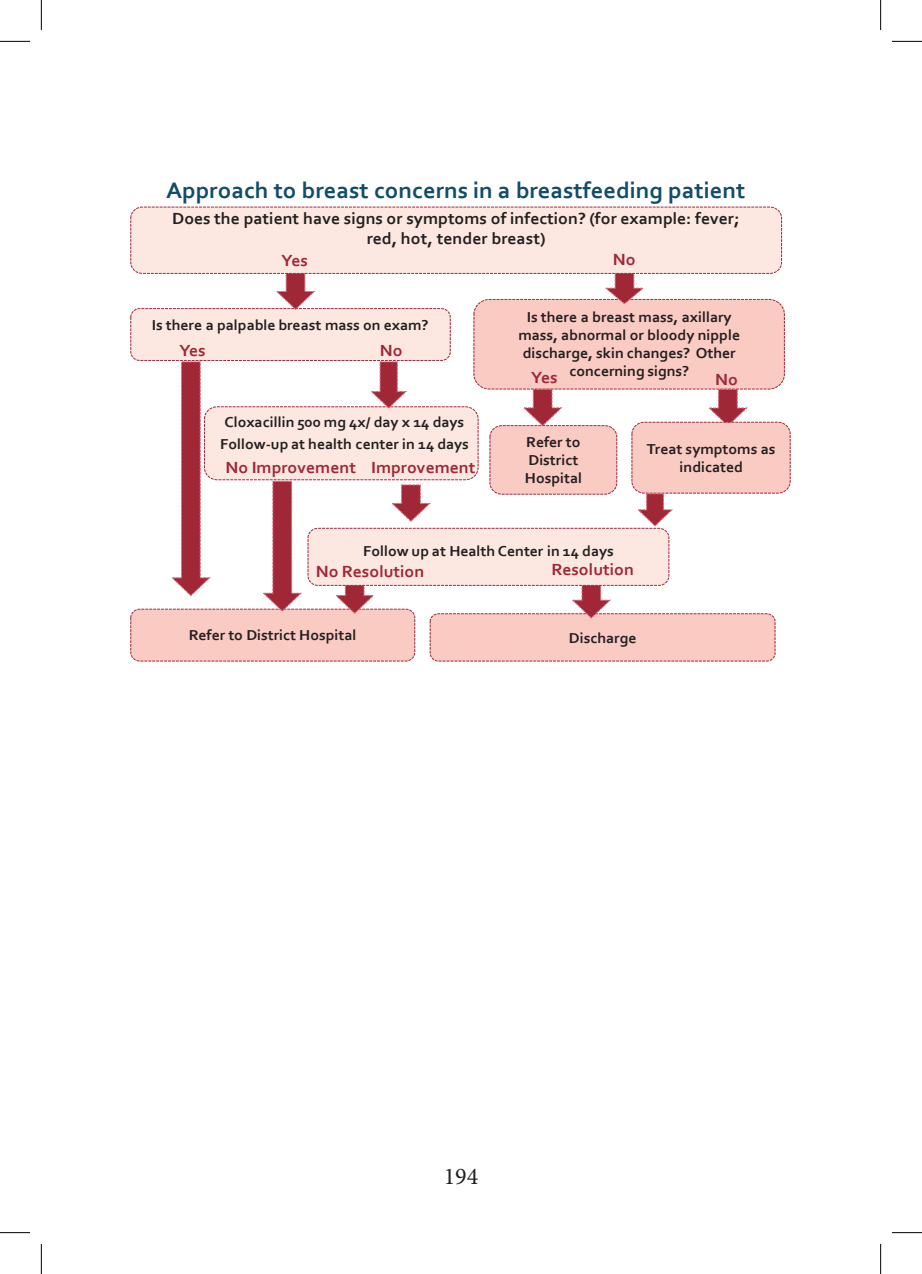
<style>
.page{position:relative;width:922px;height:1274px;background:#fff}
.page>*{position:absolute;margin:0;border:0;box-sizing:border-box;transform-origin:0 0}
.t1{font:24px "Minion Pro";color:#231f20}
.t2{font:700 23.4px "Corbel";color:#114c6b;scale:1.05 1}
.t3{font:700 17px "Corbel";color:#9f2736;scale:1.05 1}
.t4{font:700 16.8px/20.2px "Corbel";color:#231f20;text-align:center;scale:1.05 1}
.t5{font:700 16.8px "Corbel";color:#9f2736;scale:1.05 1}
.t6{font:700 15.2px "Corbel";letter-spacing:-.005em;color:#231f20;scale:1.05 1}
.t7{font:700 15px/18px "Corbel";letter-spacing:-.005em;color:#231f20;text-align:center;scale:1.05 1}
</style>
<div class="page">
<div style="left:430px;top:613px;width:345px;height:48px;background:#facbc3;border:1px dashed #9f2736;border-radius:8px"></div>
<svg style="left:571px;top:586px;width:41px;height:33px"></svg>
<div style="left:130px;top:608px;width:285px;height:53px;background:#facbc3;border:1px dashed #9f2736;border-radius:9px"></div>
<svg style="left:335px;top:586px;width:41px;height:28px"></svg>
<div style="left:307px;top:528px;width:362px;height:58px;background:#fde7e1;border:1px dashed #9f2736;border-radius:10px"></div>
<svg style="left:392px;top:484px;width:39px;height:38px"></svg>
<svg style="left:262px;top:480px;width:41px;height:131px"></svg>
<div style="left:204px;top:406px;width:274px;height:74px;background:#fde7e1;border:1px dashed #9f2736;border-radius:12px"></div>
<div style="left:473px;top:299px;width:312px;height:90px;background:#facbc3;border:1px dashed #9f2736;border-radius:15px"></div>
<svg style="left:172px;top:361px;width:40px;height:235px"></svg>
<svg style="left:604px;top:274px;width:42px;height:31px"></svg>
<svg style="left:370px;top:361px;width:38px;height:48px"></svg>
<div style="left:130px;top:308px;width:321px;height:53px;background:#fde7e1;border:1px dashed #9f2736;border-radius:9px"></div>
<svg style="left:275px;top:274px;width:41px;height:36px"></svg>
<div style="left:130px;top:206px;width:652px;height:68px;background:#fde7e1;border:1px dashed #9f2736;border-radius:11px"></div>
<svg style="left:522px;top:388px;width:42px;height:37px"></svg>
<div style="left:489px;top:425px;width:128px;height:69px;background:#facbc3;border:1px dashed #9f2736;border-radius:12px"></div>
<svg style="left:708px;top:388px;width:41px;height:34px"></svg>
<div style="left:631px;top:422px;width:159px;height:71px;background:#facbc3;border:1px dashed #9f2736;border-radius:12px"></div>
<svg style="left:638px;top:493px;width:36px;height:34px"></svg>
<hr style="left:0;top:41px;width:30px;height:1px;background:#000">
<hr style="left:892px;top:41px;width:30px;height:1px;background:#000">
<hr style="left:0;top:1232px;width:30px;height:1px;background:#000">
<hr style="left:892px;top:1232px;width:30px;height:1px;background:#000">
<hr style="left:41px;top:0;width:1px;height:30px;background:#000">
<hr style="left:41px;top:1243px;width:1px;height:30px;background:#000">
<hr style="left:880px;top:0;width:1px;height:30px;background:#000">
<hr style="left:880px;top:1243px;width:1px;height:30px;background:#000">
<h2 class="t2" style="left:166px;top:176px;width:553px">Approach to breast concerns in a breastfeeding patient</h2>
<p class="t4" style="left:172px;top:207px;width:542px">Does the patient have signs or symptoms of infection? (for example: fever; red, hot, tender breast)</p>
<p class="t5" style="left:281px;top:249px;width:27px">Yes</p>
<p class="t7" style="left:152px;top:316px;width:265px">Is there a palpable breast mass on exam?</p>
<p class="t5" style="left:380px;top:339px;width:23px">No</p>
<p class="t5" style="left:179px;top:339px;width:27px">Yes</p>
<p class="t7" style="left:220px;top:411px;width:238px;line-height:21.6px">Cloxacillin 500 mg 4x/ day x 14 days<br>Follow-up at health center in 14 days</p>
<p class="t5" style="left:225px;top:457px;width:126px">No Improvement</p>
<p class="t5" style="left:371px;top:457px;width:101px">Improvement</p>
<p class="t3" style="left:613px;top:249px;width:23px">No</p>
<p class="t7" style="left:518px;top:308px;width:213px">Is there a breast mass, axillary mass, abnormal or bloody nipple</p>
<p class="t6" style="left:523px;top:344px;width:204px">discharge, skin changes? Other</p>
<p class="t7" style="left:569px;top:362px;width:116px">concerning signs?</p>
<p class="t5" style="left:531px;top:367px;width:27px">Yes</p>
<p class="t5" style="left:715px;top:368px;width:23px">No</p>
<p class="t7" style="left:525px;top:432px;width:56px;text-align:left">Refer to<br>District<br>Hospital</p>
<p class="t7" style="left:647px;top:439px;width:124px">Treat symptoms as</p>
<p class="t6" style="left:679px;top:457px;width:62px">indicated</p>
<p class="t7" style="left:363px;top:542px;width:240px">Follow up at Health Center in 14 days</p>
<p class="t3" style="left:316px;top:560px;width:105px">No Resolution</p>
<p class="t5" style="left:551px;top:559px;width:80px">Resolution</p>
<p class="t7" style="left:189px;top:626px;width:161px">Refer to District Hospital</p>
<p class="t7" style="left:569px;top:628px;width:66px">Discharge</p>
<h1 class="t1" style="left:444px;top:1159px;width:36px">194</h1>
</div>
